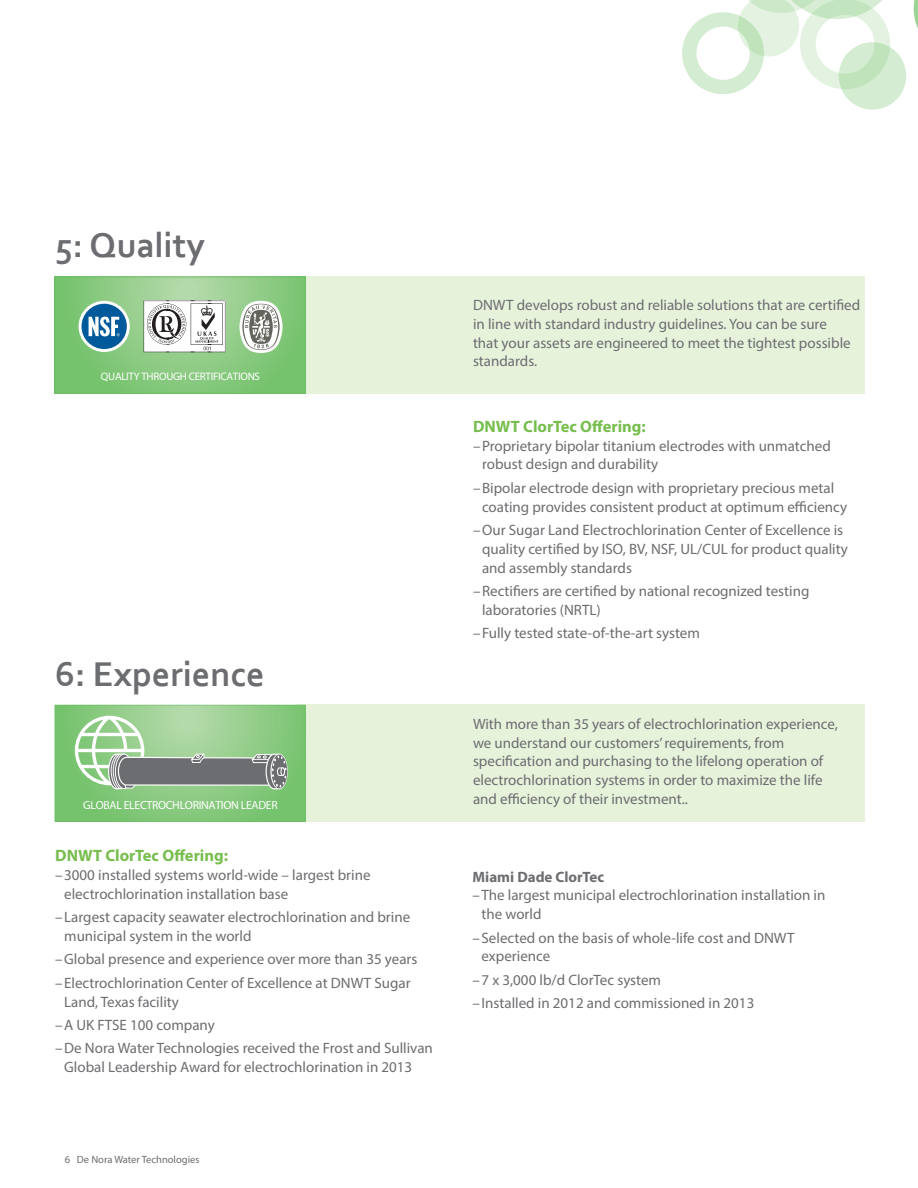
<style>
.page{position:relative;width:918px;height:1188px;background:#fff}
.page>*{position:absolute;margin:0;border:0;box-sizing:border-box;transform-origin:0 0}
.Heading_Interior_1{font:700 36px "Corbel";color:#6c6d70}
.Body_Heading{font:700 16.5px "Myriad Pro";color:#77be4e}
.Body_Text{font:15px/18.8px "Myriad Pro";color:#6c6d70}
.Body_Text-2{font:700 15px "Myriad Pro";color:#6c6d70}
.t1{font:11.7px "Myriad Pro";letter-spacing:-.025em;color:#fff}
.t2{font:10.95px "Myriad Pro";letter-spacing:-.025em;color:#fff}
.t3{font:10.5px "Myriad Pro";color:#6c6d70}
</style>
<div class="page">
<svg style="left:914px;top:0;width:4px;height:29px"></svg>
<div style="left:839px;top:42px;width:67px;height:68px;background:#d4ecd1;border-radius:50%"></div>
<svg style="left:682px;top:0;width:219px;height:94px"></svg>
<div style="left:296px;top:276px;width:569px;height:118px;background:#e7f2db"></div>
<svg style="left:55px;top:277px;width:251px;height:117px;background:#93c693"></svg>
<div style="left:296px;top:705px;width:569px;height:117px;background:#e7f2db"></div>
<img style="left:55px;top:705px;width:251px;height:117px">
<svg style="left:75px;top:716px;width:213px;height:74px;background:#98b894"></svg>
<p class="Heading_Interior_1" style="left:55px;top:223px;width:151px">5: Quality</p>
<p class="t2" style="left:101px;top:370px;width:161px">QUALITY THROUGH CERTIFICATIONS</p>
<p class="Heading_Interior_1" style="left:55px;top:651px;width:211px">6: Experience</p>
<p class="t1" style="left:83px;top:797px;width:196px">GLOBAL ELECTROCHLORINATION LEADER</p>
<p class="Body_Heading" style="left:55px;top:845px;width:174px">DNWT ClorTec Offering:</p>
<p class="Body_Text" style="left:64px;top:865px;width:308px;text-indent:-9px">–3000 installed systems world-wide – largest brine electrochlorination installation base</p>
<p class="Body_Text" style="left:64px;top:908px;width:348px;text-indent:-9px">–Largest capacity seawater electrochlorination and brine municipal system in the world</p>
<p class="Body_Text" style="left:55px;top:950px;width:364px">–Global presence and experience over more than 35 years</p>
<p class="Body_Text" style="left:64px;top:973px;width:348px;text-indent:-9px">–Electrochlorination Center of Excellence at DNWT Sugar<br>Land, Texas facility</p>
<p class="Body_Text" style="left:55px;top:1015px;width:161px">–A UK FTSE 100 company</p>
<p class="Body_Text" style="left:64px;top:1039px;width:370px;text-indent:-9px">–De Nora Water Technologies received the Frost and Sullivan<br>Global Leadership Award for electrochlorination in 2013</p>
<p class="t3" style="left:65px;top:1153px;width:136px">6 De Nora Water Technologies</p>
<p class="Body_Text" style="left:473px;top:296px;width:389px">DNWT develops robust and reliable solutions that are certified in line with standard industry guidelines. You can be sure<br>that your assets are engineered to meet the tightest possible standards.</p>
<p class="Body_Heading" style="left:473px;top:416px;width:174px">DNWT ClorTec Offering:</p>
<p class="Body_Text" style="left:482px;top:436px;width:350px;text-indent:-9px">–Proprietary bipolar titanium electrodes with unmatched robust design and durability</p>
<p class="Body_Text" style="left:482px;top:478px;width:367px;text-indent:-9px">–Bipolar electrode design with proprietary precious metal coating provides consistent product at optimum efficiency</p>
<p class="Body_Text" style="left:482px;top:520px;width:367px;text-indent:-9px">–Our Sugar Land Electrochlorination Center of Excellence is quality certified by ISO, BV, NSF, UL/CUL for product quality and assembly standards</p>
<p class="Body_Text" style="left:482px;top:581px;width:329px;text-indent:-9px">–Rectifiers are certified by national recognized testing laboratories (NRTL)</p>
<p class="Body_Text" style="left:473px;top:624px;width:228px">–Fully tested state-of-the-art system</p>
<p class="Body_Text" style="left:473px;top:714px;width:366px">With more than 35 years of electrochlorination experience, we understand our customers’ requirements, from specification and purchasing to the lifelong operation of electrochlorination systems in order to maximize the life and efficiency of their investment..</p>
<p class="Body_Text-2" style="left:472px;top:867px;width:133px">Miami Dade ClorTec</p>
<p class="Body_Text" style="left:481px;top:886px;width:345px;text-indent:-9px">–The largest municipal electrochlorination installation in the world</p>
<p class="Body_Text" style="left:481px;top:928px;width:315px;text-indent:-9px">–Selected on the basis of whole-life cost and DNWT experience</p>
<p class="Body_Text" style="left:472px;top:970px;width:190px">–7 x 3,000 lb/d ClorTec system</p>
<p class="Body_Text" style="left:472px;top:994px;width:283px">–Installed in 2012 and commissioned in 2013</p>
</div>
